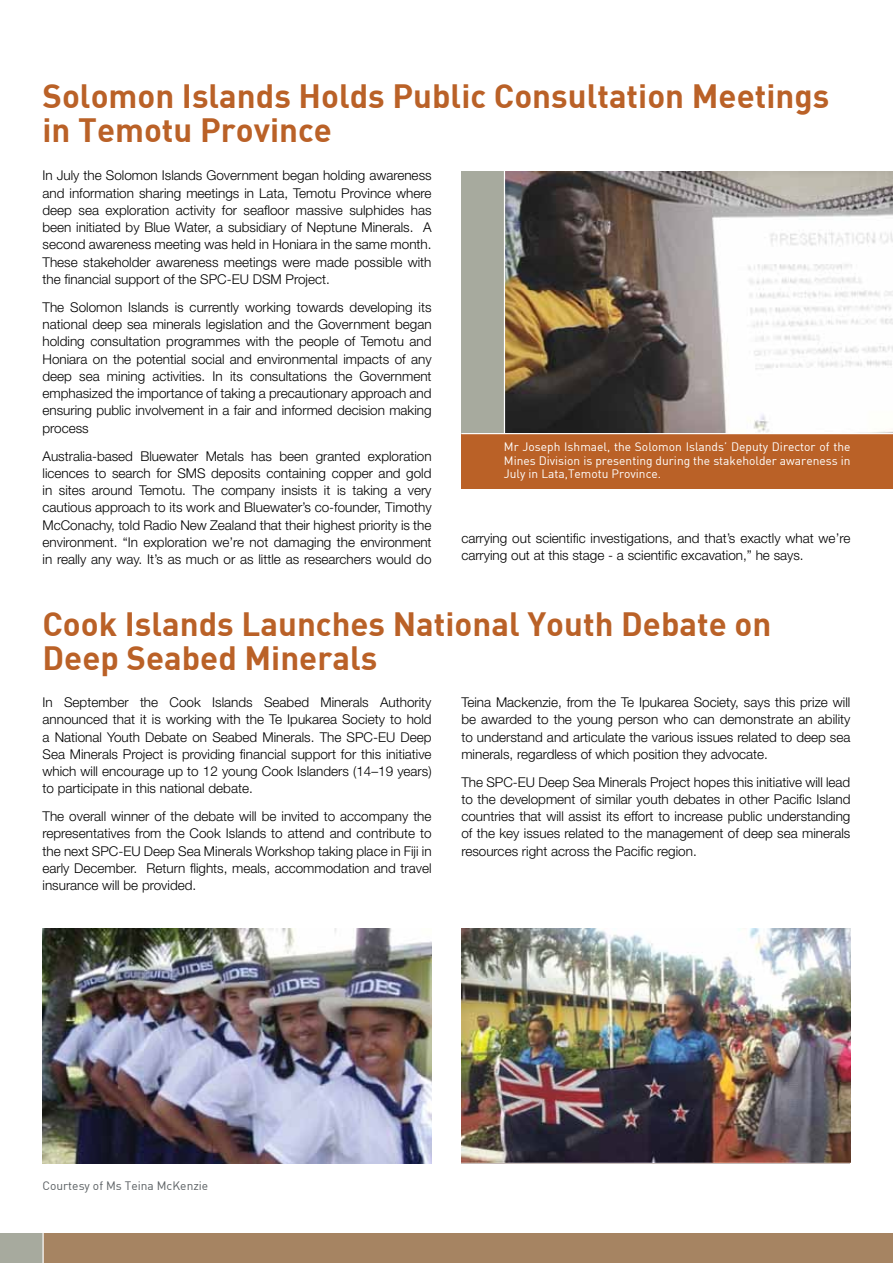
<style>
.page{position:relative;width:893px;height:1263px;background:#fff}
.page>*{position:absolute;margin:0;border:0;box-sizing:border-box;transform-origin:0 0}
.t1{font:33px/34.5px "DIN Bold";color:#ba6127}
.t2{font:300 13.5px/17.2px "Helvetica Neue";color:#000;text-align:justify}
.t3{font:12px/13.5px "DIN";color:#fff;text-align:justify}
.t4{font:12px "DIN";color:#5b6063}
</style>
<div class="page">
<div style="left:0;top:1233px;width:45px;height:30px;background:#a7aa9e"></div>
<div style="left:43px;top:1233px;width:850px;height:30px;background:#a68462"></div>
<hr style="left:43px;top:1228px;width:1px;height:35px;background:#fff">
<div style="left:461px;top:427px;width:431px;height:62px;background:#ba6127"></div>
<img style="left:505px;top:171px;width:387px;height:262px">
<div style="left:461px;top:171px;width:43px;height:262px;background:#a7aa9e"></div>
<hr style="left:461px;top:433px;width:432px;height:1px;background:#fff">
<hr style="left:504px;top:171px;width:1px;height:263px;background:#fff">
<img style="left:43px;top:928px;width:388px;height:236px">
<img style="left:461px;top:928px;width:389px;height:234px">
<h1 class="t1" style="left:43px;top:77px;width:788px">Solomon Islands Holds Public Consultation Meetings in Temotu Province</h1>
<p class="t2" style="left:43px;top:167px;width:391px">In July the Solomon Islands Government began holding awareness and information sharing meetings in Lata, Temotu Province where deep sea exploration activity for seafloor massive sulphides has been initiated by Blue Water, a subsidiary of Neptune Minerals. A second awareness meeting was held in Honiara in the same month.<br>These stakeholder awareness meetings were made possible with the financial support of the SPC-EU DSM Project.</p>
<p class="t2" style="left:43px;top:298px;width:391px">The Solomon Islands is currently working towards developing its national deep sea minerals legislation and the Government began holding consultation programmes with the people of Temotu and Honiara on the potential social and environmental impacts of any deep sea mining activities. In its consultations the Government emphasized the importance of taking a precautionary approach and ensuring public involvement in a fair and informed decision making process</p>
<p class="t2" style="left:43px;top:447px;width:391px">Australia-based Bluewater Metals has been granted exploration licences to search for SMS deposits containing copper and gold in sites around Temotu. The company insists it is taking a very cautious approach to its work and Bluewater’s co-founder, Timothy McConachy, told Radio New Zealand that their highest priority is the environment. “In exploration we’re not damaging the environment in really any way. It’s as much or as little as researchers would do</p>
<p class="t3" style="left:504px;top:440px;width:348px">Mr Joseph Ishmael, the Solomon Islands’ Deputy Director of the Mines Division is presenting during the stakeholder awareness in July in Lata,Temotu Province.</p>
<p class="t2" style="left:461px;top:529px;width:391px">carrying out scientific investigations, and that’s exactly what we’re carrying out at this stage - a scientific excavation,” he says.</p>
<h1 class="t1" style="left:43px;top:605px;width:730px">Cook Islands Launches National Youth Debate on<br>Deep Seabed M inerals</h1>
<p class="t2" style="left:43px;top:693px;width:391px">In September the Cook Islands Seabed Minerals Authority announced that it is working with the Te Ipukarea Society to hold a National Youth Debate on Seabed Minerals. The SPC-EU Deep Sea Minerals Project is providing financial support for this initiative which will encourage up to 12 young Cook Islanders (14–19 years) to participate in this national debate.</p>
<p class="t2" style="left:43px;top:807px;width:391px">The overall winner of the debate will be invited to accompany the representatives from the Cook Islands to attend and contribute to the next SPC-EU Deep Sea Minerals Workshop taking place in Fiji in early December. Return flights, meals, accommodation and travel insurance will be provided.</p>
<p class="t2" style="left:461px;top:693px;width:391px">Teina Mackenzie, from the Te Ipukarea Society, says this prize will be awarded to the young person who can demonstrate an ability to understand and articulate the various issues related to deep sea minerals, regardless of which position they advocate.</p>
<p class="t2" style="left:461px;top:773px;width:391px">The SPC-EU Deep Sea Minerals Project hopes this initiative will lead to the development of similar youth debates in other Pacific Island countries that will assist its effort to increase public understanding of the key issues related to the management of deep sea minerals resources right across the Pacific region.</p>
<p class="t4" style="left:43px;top:1178px;width:167px">Courtesy of Ms Teina McKenzie</p>
</div>
